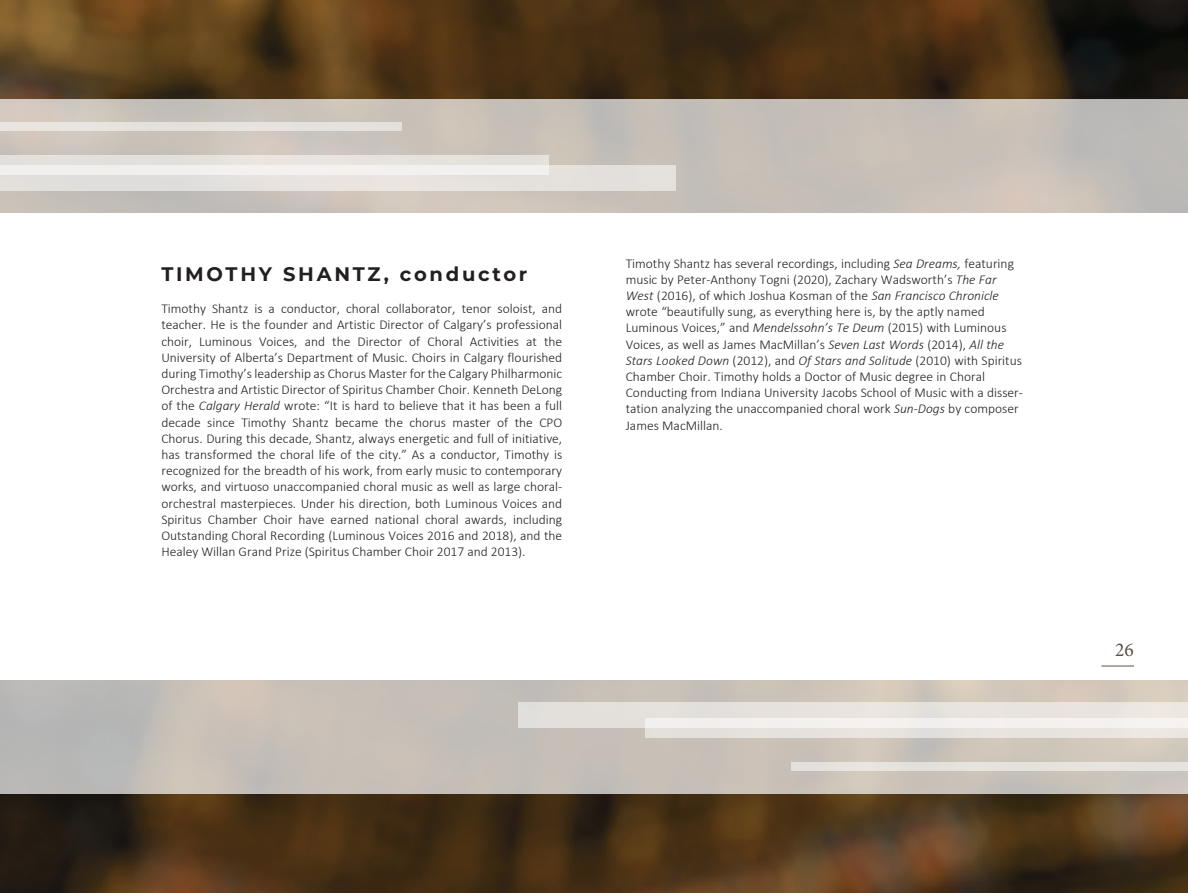
<style>
.page{position:relative;width:1188px;height:893px;background:#fff}
.page>*{position:absolute;margin:0;border:0;box-sizing:border-box;transform-origin:0 0}
.t1{font:700 19.5px "Montserrat";letter-spacing:.14em;color:#231f20}
.t2{font:19.5px "Minion Pro";color:#5a5147}
.t3{font:300 13.5px/16.2px "Calibri";color:#231f20}
.s1{font-style:italic}
</style>
<div class="page">
<hr style="left:1101px;top:665px;width:33px;height:1px;background:#5a5147">
<img style="left:0;top:0;width:1188px;height:99px">
<img style="left:0;top:793px;width:1188px;height:100px">
<div style="left:0;top:99px;width:1188px;height:113px;background:linear-gradient(to right,#ccc4bb,#c3bdb7)"></div>
<svg style="left:0;top:680px;width:1188px;height:113px;background:#c6bfb8"></svg>
<div style="left:0;top:155px;width:549px;height:20px;background:#e5e1dd"></div>
<div style="left:0;top:165px;width:676px;height:25px;background:linear-gradient(to right,#e8e7e5,#e8e4df)"></div>
<div style="left:0;top:122px;width:402px;height:9px;background:#e5e2de"></div>
<div style="left:645px;top:718px;width:543px;height:20px;background:#e7e3dd"></div>
<div style="left:518px;top:703px;width:670px;height:25px;background:linear-gradient(to right,#e4e1de,#f0ece6)"></div>
<div style="left:791px;top:762px;width:397px;height:9px;background:#e5e3dd"></div>
<p class="t1" style="left:161px;top:260px;width:368px">TIMOTHY SHANTZ, conductor</p>
<p class="t3" style="left:161px;top:300px;width:402px;text-align:justify">Timothy Shantz is a conductor, choral collaborator, tenor soloist, and teacher. He is the founder and Artistic Director of Calgary’s professional choir, Luminous Voices, and the Director of Choral Activities at the University of Alberta’s Department of Music. Choirs in Calgary flourished during Timothy’s leadership as Chorus Master for the Calgary Philharmonic Orchestra and Artistic Director of Spiritus Chamber Choir. Kenneth DeLong of the <span class="s1">Calgary Herald</span> wrote: “It is hard to believe that it has been a full decade since Timothy Shantz became the chorus master of the CPO Chorus. During this decade, Shantz, always energetic and full of initiative, has transformed the choral life of the city.” As a conductor, Timothy is recognized for the breadth of his work, from early music to contemporary works, and virtuoso unaccompanied choral music as well as large choral&shy;orchestral masterpieces. Under his direction, both Luminous Voices and Spiritus Chamber Choir have earned national choral awards, including Outstanding Choral Recording (Luminous Voices 2016 and 2018), and the Healey Willan Grand Prize (Spiritus Chamber Choir 2017 and 2013).</p>
<p class="t3" style="left:626px;top:255px;width:399px">Timothy Shantz has several recordings, including <span class="s1">Sea Dreams,</span> featuring music by Peter-Anthony Togni (2020), Zachary Wadsworth’s <span class="s1">The Far West</span> (2016), of which Joshua Kosman of the <span class="s1">San Francisco Chronicle </span>wrote “beautifully sung, as everything here is, by the aptly named Luminous Voices,” and <span class="s1">Mendelssohn’s Te Deum</span> (2015) with Luminous Voices, as well as James MacMillan’s <span class="s1">Seven Last Words</span> (2014), <span class="s1">All the Stars Looked Down</span> (2012), and <span class="s1">Of Stars and Solitude</span> (2010) with Spiritus Chamber Choir. Timothy holds a Doctor of Music degree in Choral Conducting from Indiana University Jacobs School of Music with a disser&shy;tation analyzing the unaccompanied choral work <span class="s1">Sun-Dogs</span> by composer James MacMillan.</p>
<h1 class="t2" style="left:1115px;top:636px;width:20px">26</h1>
</div>
